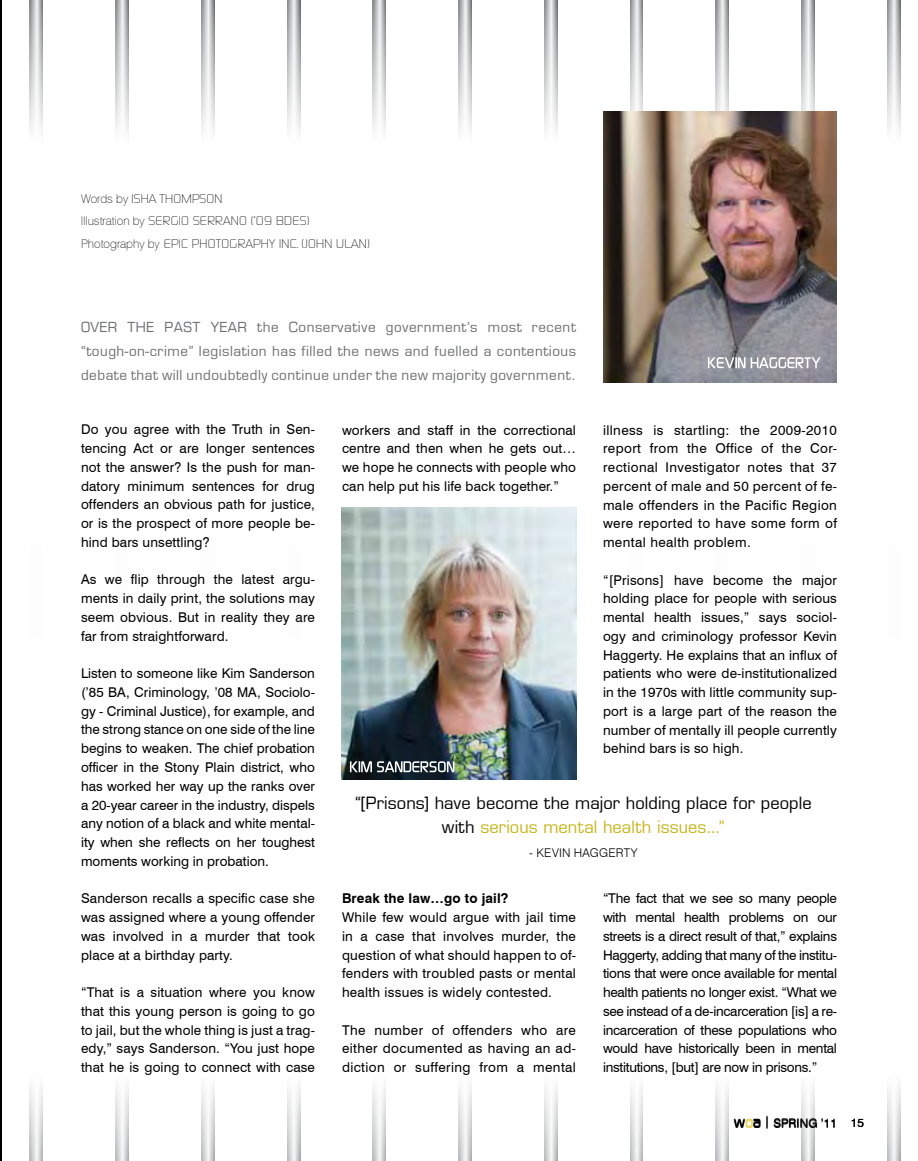
<style>
.page{position:relative;width:918px;height:1161px;background:#fff}
.page>*{position:absolute;margin:0;border:0;box-sizing:border-box;transform-origin:0 0}
.t1{font:16.5px/24px "Eurostile";letter-spacing:.005em;color:#000;text-align:center}
.t2{font:13.5px/18.8px "Swiss 721 BT";letter-spacing:.01em;color:#000;text-align:justify}
.t3{font:13.5px/24px "Eurostile";letter-spacing:.04em;color:#6d6e71;text-align:justify}
.t4{font:700 13.5px "Swiss 721 BT";letter-spacing:.01em;color:#000}
.t5{font:300 12px/22.5px "Bazouk Light S Si";letter-spacing:.02em;color:#000}
.t6{font:12px "Swiss 721 BT";color:#000}
.t7{font:300 12px "Swiss 721 BT";letter-spacing:.025em;color:#000}
.s1{font-family:"Swiss 721 BT";font-weight:100}
.s2{color:#c8b51d}
.s3{font-family:"Bazouk SSK";font-size:15px}
.s4{font-family:"Bazouk SSK";font-size:15px;color:#e9d666}
</style>
<div class="page">
<hr style="left:0;top:0;width:1px;height:1161px;background:#000">
<svg style="left:116px;top:0;width:13px;height:133px"></svg>
<svg style="left:802px;top:0;width:12px;height:383px"></svg>
<svg style="left:201px;top:0;width:13px;height:132px"></svg>
<svg style="left:287px;top:0;width:13px;height:132px"></svg>
<svg style="left:373px;top:0;width:13px;height:132px"></svg>
<svg style="left:459px;top:0;width:12px;height:131px"></svg>
<svg style="left:544px;top:0;width:13px;height:132px"></svg>
<svg style="left:630px;top:0;width:13px;height:383px"></svg>
<svg style="left:716px;top:0;width:13px;height:383px"></svg>
<svg style="left:887px;top:0;width:13px;height:132px"></svg>
<svg style="left:30px;top:0;width:13px;height:132px"></svg>
<svg style="left:116px;top:1085px;width:13px;height:76px"></svg>
<svg style="left:802px;top:1087px;width:12px;height:74px"></svg>
<svg style="left:201px;top:1086px;width:13px;height:75px"></svg>
<svg style="left:287px;top:1086px;width:13px;height:75px"></svg>
<svg style="left:373px;top:1086px;width:13px;height:75px"></svg>
<svg style="left:459px;top:1087px;width:12px;height:74px"></svg>
<svg style="left:544px;top:1086px;width:13px;height:75px"></svg>
<svg style="left:630px;top:1086px;width:13px;height:75px"></svg>
<svg style="left:716px;top:1086px;width:13px;height:75px"></svg>
<svg style="left:887px;top:1086px;width:13px;height:75px"></svg>
<svg style="left:30px;top:1086px;width:13px;height:75px"></svg>
<img style="left:603px;top:112px;width:234px;height:270px">
<img style="left:341px;top:507px;width:236px;height:273px">
<svg style="left:708px;top:357px;width:113px;height:11px"></svg>
<svg style="left:350px;top:761px;width:104px;height:11px"></svg>
<p class="t5" style="left:81px;top:188px;width:290px"><span class="s1">Words by</span> ISHA THOMPSON<br><span class="s1">Illustration by</span> SERGIO SERRANO (‘09 BDES)<br><span class="s1">Photography by</span> EPIC PHOTOGRAPHY INC. (JOHN ULAN)</p>
<p class="t3" style="left:81px;top:315px;width:497px">Over the past year the Conservative government’s most recent “tough‑on-crime” legislation has filled the news and fuelled a contentious debate that will undoubtedly continue under the new majority government.</p>
<p class="t2" style="left:81px;top:420px;width:236px">Do you agree with the Truth in Sen&shy;tencing Act or are longer sentences not the answer? Is the push for man&shy;datory minimum sentences for drug offenders an obvious path for justice, or is the prospect of more people be&shy;hind bars unsettling?</p>
<p class="t2" style="left:81px;top:570px;width:236px">As we flip through the latest argu&shy;ments in daily print, the solutions may seem obvious. But in reality they are far from straightforward.</p>
<p class="t2" style="left:81px;top:664px;width:236px">Listen to someone like Kim Sanderson (’85 BA, Criminology, ’08 MA, Sociolo&shy;gy - Criminal Justice), for example, and the strong stance on one side of the line begins to weaken. The chief probation officer in the Stony Plain district, who has worked her way up the ranks over a 20-year career in the industry, dispels any notion of a black and white mental&shy;ity when she reflects on her toughest moments working in probation.</p>
<p class="t2" style="left:81px;top:889px;width:236px">Sanderson recalls a specific case she was assigned where a young offender was involved in a murder that took place at a birthday party.</p>
<p class="t2" style="left:81px;top:983px;width:236px">“That is a situation where you know that this young person is going to go to jail, but the whole thing is just a trag&shy;edy,” says Sanderson. “You just hope that he is going to connect with case</p>
<p class="t2" style="left:342px;top:420px;width:236px">workers and staff in the correctional centre and then when he gets out… we hope he connects with people who can help put his life back together.”</p>
<p class="t2" style="left:603px;top:420px;width:236px">illness is startling: the 2009-2010 report from the Office of the Cor&shy;rectional I nvestigator notes that 37 percent of male and 50 percent of fe&shy;male offenders in the Pacific Region were reported to have some form of mental health problem.</p>
<p class="t2" style="left:603px;top:570px;width:236px">“[Prisons] have become the major holding place for people with serious mental health issues,” says sociol&shy;ogy and criminology professor Kevin Haggerty. He explains that an influx of patients who were de-institutionalized in the 1970s with little community sup&shy;port is a large part of the reason the number of mentally ill people currently behind bars is so high.</p>
<p class="t1" style="left:355px;top:792px;width:458px">“[Prisons] have become the major holding place for people with <span class="s2">serious mental health issues...”</span></p>
<p class="t7" style="left:529px;top:846px;width:63px">- KEVIN HAGG</p>
<p class="t7" style="left:608px;top:846px;width:30px">ERTY</p>
<p class="t4" style="left:342px;top:890px;width:168px">Break the law…go to jail?</p>
<p class="t2" style="left:342px;top:908px;width:236px">While few would argue with jail time in a case that involves murder, the question of what should happen to of&shy;fenders with troubled pasts or mental health issues is widely contested.</p>
<p class="t2" style="left:342px;top:1020px;width:236px">The number of offenders who are either documented as having an ad&shy;diction or suffering from a mental</p>
<p class="t2" style="left:603px;top:889px;width:236px">“The fact that we see so many people with mental health problems on our streets is a direct result of that,” explains Haggerty, adding that many of the institu&shy;tions that were once available for mental health patients no longer exist. “What we see instead of a de-incarceration [is] a re&shy;incarceration of these populations who would have historically been in mental institutions, [but] are now in prisons.”</p>
<p class="t6" style="left:734px;top:1116px;width:132px"><span class="s3">w</span><span class="s4">o</span><span class="s3">a</span> | Spring ’11 15</p>
</div>
